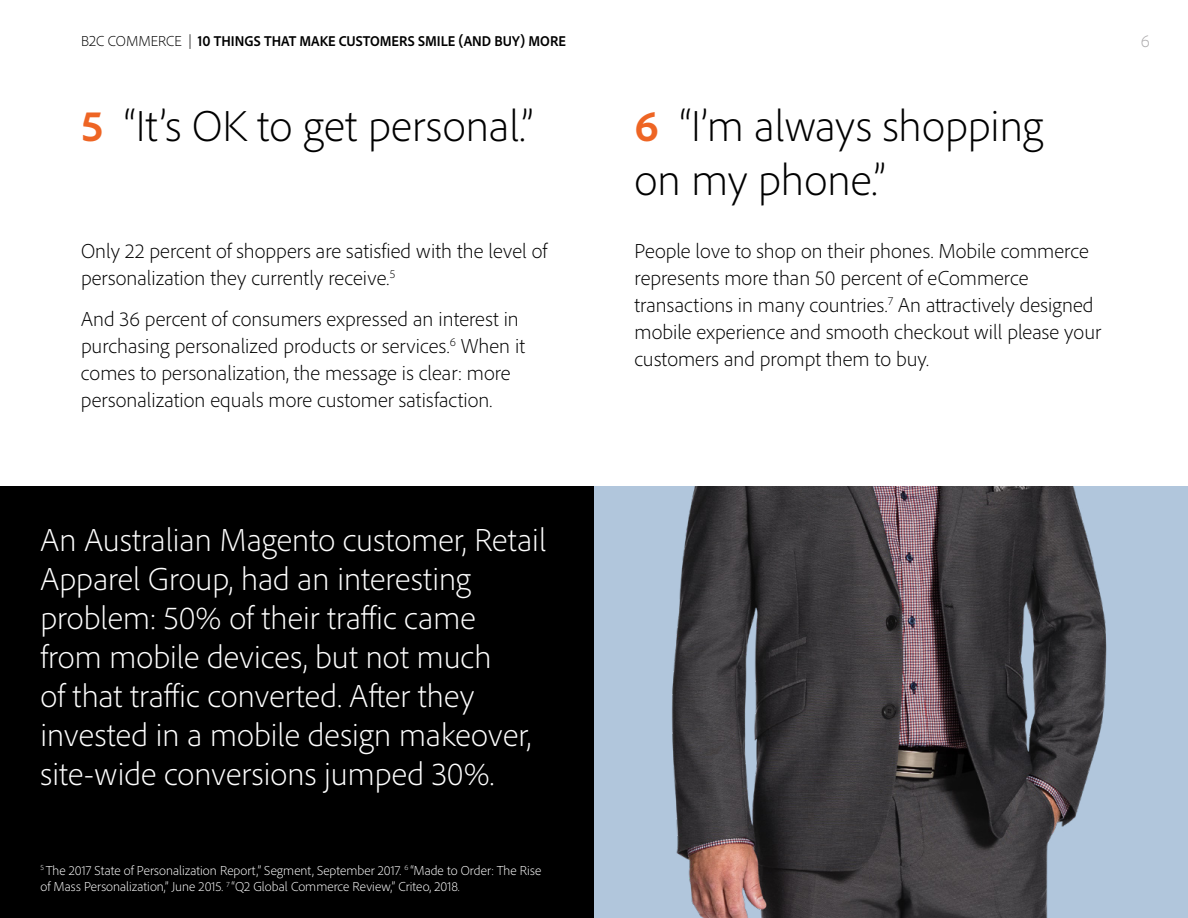
<style>
.page{position:relative;width:1188px;height:918px;background:#fff}
.page>*{position:absolute;margin:0;border:0;box-sizing:border-box;transform-origin:0 0}
.t1{font:300 45px/54px "Adobe Clean";color:#000}
.t2{font:300 33px/39px "Adobe Clean";color:#fff}
.t3{font:300 21px/27px "Adobe Clean";color:#000}
.t4{font:300 18px "Adobe Clean";color:#acaaac}
.t5{font:700 semi-condensed 15px "Adobe Clean";color:#000}
.t6{font:300 15px "Adobe Clean";color:#000}
.t7{font:300 13.5px/16.5px "Adobe Clean";color:#fff}
.s1{font-weight:300;font-stretch:normal}
.s2{font-weight:700;color:#ee6524}
</style>
<div class="page">
<img style="left:594px;top:486px;width:594px;height:432px">
<div style="left:0;top:486px;width:594px;height:432px;background:#000"></div>
<p class="t6" style="left:81px;top:31px;width:39px">B2C comm</p>
<p class="t5" style="left:151px;top:31px;width:417px"><span class="s1">erce |</span> 10 THINGS THAT MAKE CUSTOMERS SMILE (AND BUY) MORE</p>
<p class="t4" style="left:1141px;top:30px;width:11px">6</p>
<h1 class="t1" style="left:81px;top:98px;width:454px"><span class="s2">5</span> “It’s OK to get personal.”</h1>
<h1 class="t1" style="left:634px;top:98px;width:410px"><span class="s2">6</span> “I’m always shopping on my phone.”</h1>
<p class="t3" style="left:634px;top:237px;width:468px">People love to shop on their phones. Mobile commerce represents more than 50 percent of eCommerce transactions in many countries.<sup>7</sup> An attractively designed mobile experience and smooth checkout will please your customers and prompt them to buy.</p>
<p class="t3" style="left:81px;top:237px;width:468px">Only 22 percent of shoppers are satisfied with the level of personalization they currently receive.<sup>5</sup></p>
<p class="t3" style="left:81px;top:305px;width:446px">And 36 percent of consumers expressed an interest in purchasing personalized products or services.<sup>6</sup> When it comes to personalization, the message is clear: more personalization equals more customer satisfaction.</p>
<p class="t2" style="left:40px;top:519px;width:507px">An Australian Magento customer, Retail Apparel Group, had an interesting problem: 50% of their traffic came<br>from mobile devices, but not much<br>of that traffic converted. After they invested in a mobile design makeover, site-wide conversions jumped 30%.</p>
<p class="t7" style="left:40px;top:861px;width:502px"><sup>5</sup> The 2017 State of Personalization Report,” Segment, September 2017. <sup>6</sup> “Made to Order: The Rise of Mass Personalization,” June 2015. <sup>7</sup> “Q2 Global Commerce Review,” Criteo, 2018.</p>
</div>
